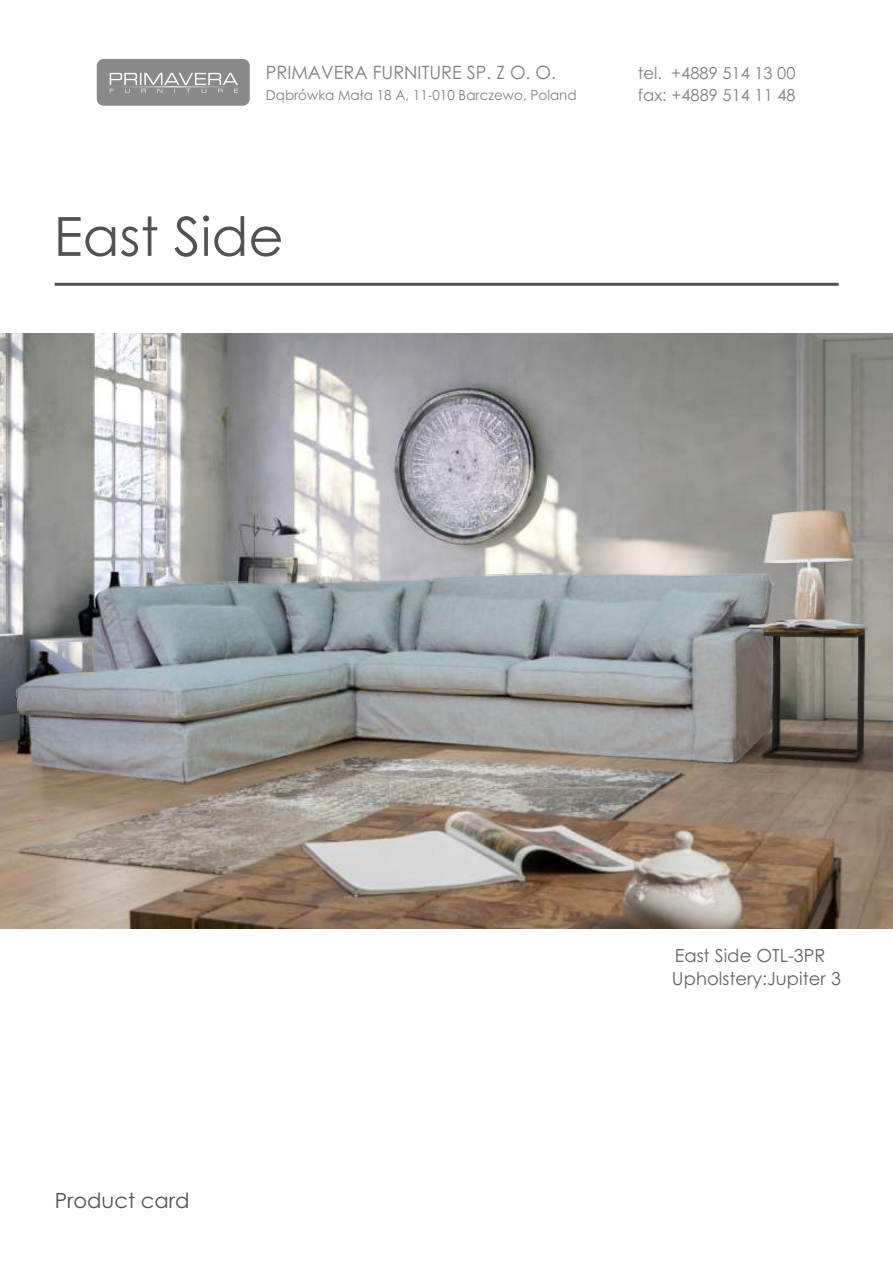
<style>
.page{position:relative;width:893px;height:1262px;background:#fff}
.page>*{position:absolute;margin:0;border:0;box-sizing:border-box;transform-origin:0 0}
.t1{font:54px "Century Gothic";color:#525351}
.t2{font:21px "Century Gothic";color:#525351}
.t3{font:18.3px "Century Gothic";color:#808384}
.t4{font:18px "Century Gothic";color:#616667}
.t5{font:16.5px/21.6px "Century Gothic";color:#808384;text-align:right}
.t6{font:13.8px "Century Gothic";color:#808384}
</style>
<div class="page">
<hr style="left:55px;top:283px;width:783px;height:3px;background:#525351">
<div style="left:97px;top:59px;width:153px;height:47px;background:#898989;border-radius:7px"></div>
<svg style="left:109px;top:73px;width:129px;height:20px"></svg>
<img style="left:0;top:333px;width:893px;height:596px">
<img style="left:15px;top:568px;width:762px;height:220px">
<img style="left:746px;top:600px;width:135px;height:60px">
<h3 class="t3" style="left:266px;top:66px;width:292px">PRIMAVERA FURNITURE SP. Z O. O.</h3>
<p class="t6" style="left:266px;top:89px;width:312px">Dąbrówka Mała 18 A, 11-010 Barczewo, Poland</p>
<h1 class="t1" style="left:54px;top:215px;width:231px">East Side</h1>
<p class="t5" style="left:638px;top:64px;width:159px">+4889 514 13 00<br>fax: +4889 514 11 48</p>
<p class="t5" style="left:638px;top:64px;width:26px">tel.</p>
<h2 class="t2" style="left:55px;top:1192px;width:136px">Product card</h2>
<h3 class="t4" style="left:674px;top:948px;width:152px">East Side OTL-3PR</h3>
<h3 class="t4" style="left:672px;top:971px;width:170px">Upholstery:Jupiter 3</h3>
</div>
